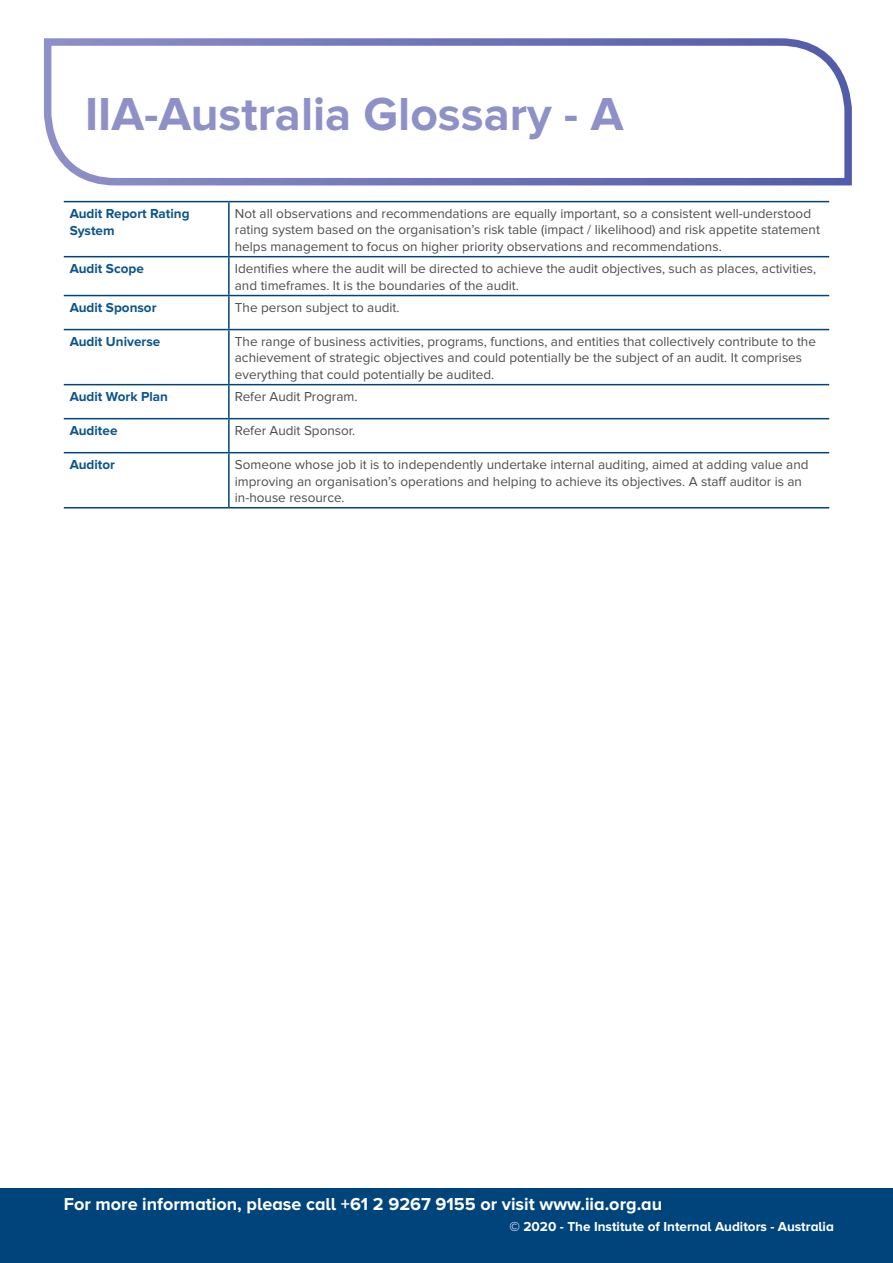
<style>
.page{position:relative;width:893px;height:1263px;background:#fff}
.page>*{position:absolute;margin:0;border:0;box-sizing:border-box;transform-origin:0 0}
.t1{font:700 48px "Proxima Nova";color:#8e91c7}
.t2{font:700 18px "Proxima Nova A";color:#fff}
.t3{font:13.5px/16.2px "Proxima Nova";color:#4d4d4f}
.t4{font:700 13.5px/16.5px "Proxima Nova";color:#0d558a}
.t5{font:700 13.5px "Proxima Nova A";color:#fff}
</style>
<div class="page">
<svg style="left:44px;top:38px;width:808px;height:148px"></svg>
<div style="left:0;top:1188px;width:893px;height:75px;background:#00447c"></div>
<hr style="left:64px;top:201px;width:165px;height:1px;background:#00447c">
<hr style="left:229px;top:201px;width:600px;height:1px;background:#00447c">
<hr style="left:228px;top:202px;width:2px;height:54px;background:#00447c">
<hr style="left:64px;top:256px;width:165px;height:1px;background:#00447c">
<hr style="left:229px;top:256px;width:600px;height:1px;background:#00447c">
<hr style="left:228px;top:257px;width:2px;height:38px;background:#00447c">
<hr style="left:64px;top:295px;width:165px;height:1px;background:#00447c">
<hr style="left:229px;top:295px;width:600px;height:1px;background:#00447c">
<hr style="left:228px;top:296px;width:2px;height:33px;background:#00447c">
<hr style="left:64px;top:329px;width:165px;height:1px;background:#00447c">
<hr style="left:229px;top:329px;width:600px;height:1px;background:#00447c">
<hr style="left:228px;top:330px;width:2px;height:54px;background:#00447c">
<hr style="left:64px;top:384px;width:165px;height:1px;background:#00447c">
<hr style="left:229px;top:384px;width:600px;height:1px;background:#00447c">
<hr style="left:228px;top:385px;width:2px;height:33px;background:#00447c">
<hr style="left:64px;top:418px;width:165px;height:1px;background:#00447c">
<hr style="left:229px;top:418px;width:600px;height:1px;background:#00447c">
<hr style="left:228px;top:419px;width:2px;height:33px;background:#00447c">
<hr style="left:64px;top:452px;width:165px;height:1px;background:#00447c">
<hr style="left:229px;top:452px;width:600px;height:1px;background:#00447c">
<hr style="left:228px;top:453px;width:2px;height:54px;background:#00447c">
<hr style="left:64px;top:507px;width:165px;height:1px;background:#00447c">
<hr style="left:229px;top:507px;width:600px;height:1px;background:#00447c">
<h1 class="t1" style="left:85px;top:86px;width:540px">IIA-Australia Glossary - A</h1>
<p class="t4" style="left:70px;top:206px;width:121px">Audit Report Rating<br>System</p>
<p class="t3" style="left:235px;top:206px;width:587px">Not all observations and recommendations are equally important, so a consistent well-understood rating system based on the organisation’s risk table (impact / likelihood) and risk appetite statement helps management to focus on higher priority observations and recommendations.</p>
<p class="t4" style="left:70px;top:261px;width:76px">Audit Scope</p>
<p class="t3" style="left:235px;top:261px;width:583px">Identifies where the audit will be directed to achieve the audit objectives, such as places, activities, and timeframes. It is the boundaries of the audit.</p>
<p class="t4" style="left:70px;top:300px;width:88px">Audit Sponsor</p>
<p class="t3" style="left:235px;top:300px;width:166px">The person subject to audit.</p>
<p class="t4" style="left:70px;top:334px;width:92px">Audit Universe</p>
<p class="t3" style="left:235px;top:334px;width:583px">The range of business activities, programs, functions, and entities that collectively contribute to the achievement of strategic objectives and could potentially be the subject of an audit. It comprises everything that could potentially be audited.</p>
<p class="t4" style="left:70px;top:389px;width:100px">Audit Work Plan</p>
<p class="t3" style="left:235px;top:389px;width:124px">Refer Audit Program.</p>
<p class="t4" style="left:70px;top:423px;width:49px">Auditee</p>
<p class="t3" style="left:235px;top:423px;width:122px">Refer Audit Sponsor.</p>
<p class="t4" style="left:70px;top:457px;width:47px">Auditor</p>
<p class="t3" style="left:235px;top:457px;width:575px">Someone whose job it is to independently undertake internal auditing, aimed at adding value and improving an organisation’s operations and helping to achieve its objectives. A staff auditor is an in-house resource.</p>
<h2 class="t2" style="left:64px;top:1193px;width:600px">For more information, please call +61 2 9267 9155 or visit www.iia.org.au</h2>
<p class="t5" style="left:509px;top:1219px;width:326px">© 2020 - The Institute of Internal Auditors - Australia</p>
</div>
